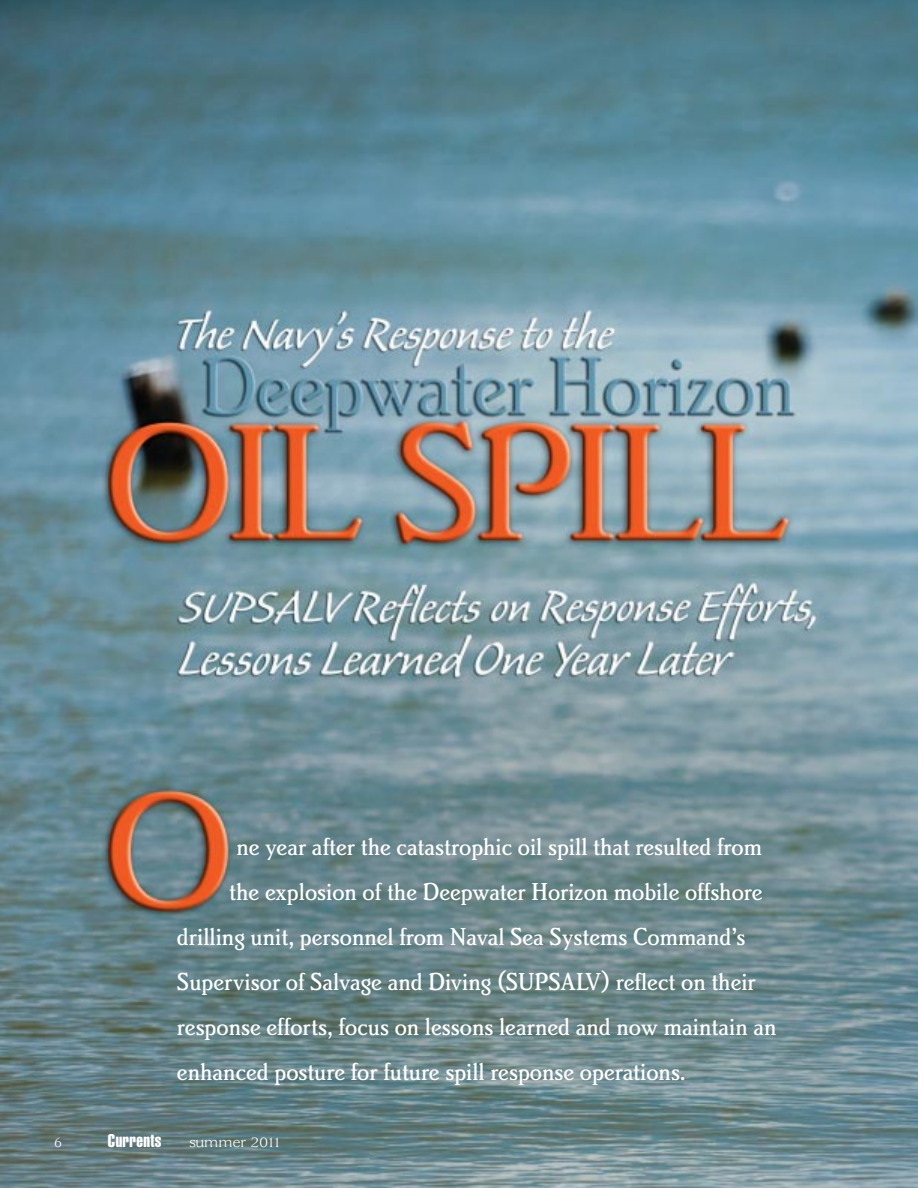
<style>
.page{position:relative;width:918px;height:1188px;background:#fff}
.page>*{position:absolute;margin:0;border:0;box-sizing:border-box;transform-origin:0 0}
.t1{font:25.5px "Brighton Medium Plain";color:#fff}
.t2{font:18px "Helvetica Extra Compressed";letter-spacing:.02em;color:#fff;scale:1.1 1}
.t3{font:15px "Usherwood";letter-spacing:-.03em;color:#fff;scale:1.1 1}
.t4{font:15px "Usherwood";letter-spacing:-.03em;color:#fff;scale:.95 1}
</style>
<div class="page">
<img style="left:0;top:0;width:917px;height:1188px">
<p class="t1" style="left:236px;top:837px;width:527px">ne year after the catastrophic oil spill that resulted from</p>
<p class="t1" style="left:229px;top:882px;width:535px">the explosion of the Deepwater Horizon mobile offshore</p>
<p class="t1" style="left:177px;top:927px;width:570px">drilling unit, personnel from Naval Sea Systems Command’s</p>
<p class="t1" style="left:177px;top:972px;width:580px">Supervisor of Salvage and Diving (SUPSALV) reflect on their</p>
<p class="t1" style="left:177px;top:1017px;width:601px">response efforts, focus on lessons learned and now maintain an</p>
<p class="t1" style="left:177px;top:1062px;width:510px">enhanced posture for future spill response operations.</p>
<p class="t4" style="left:54px;top:1137px;width:10px">6</p>
<p class="t2" style="left:108px;top:1134px;width:50px">Currents</p>
<p class="t3" style="left:189px;top:1137px;width:86px">summer 2011</p>
</div>
